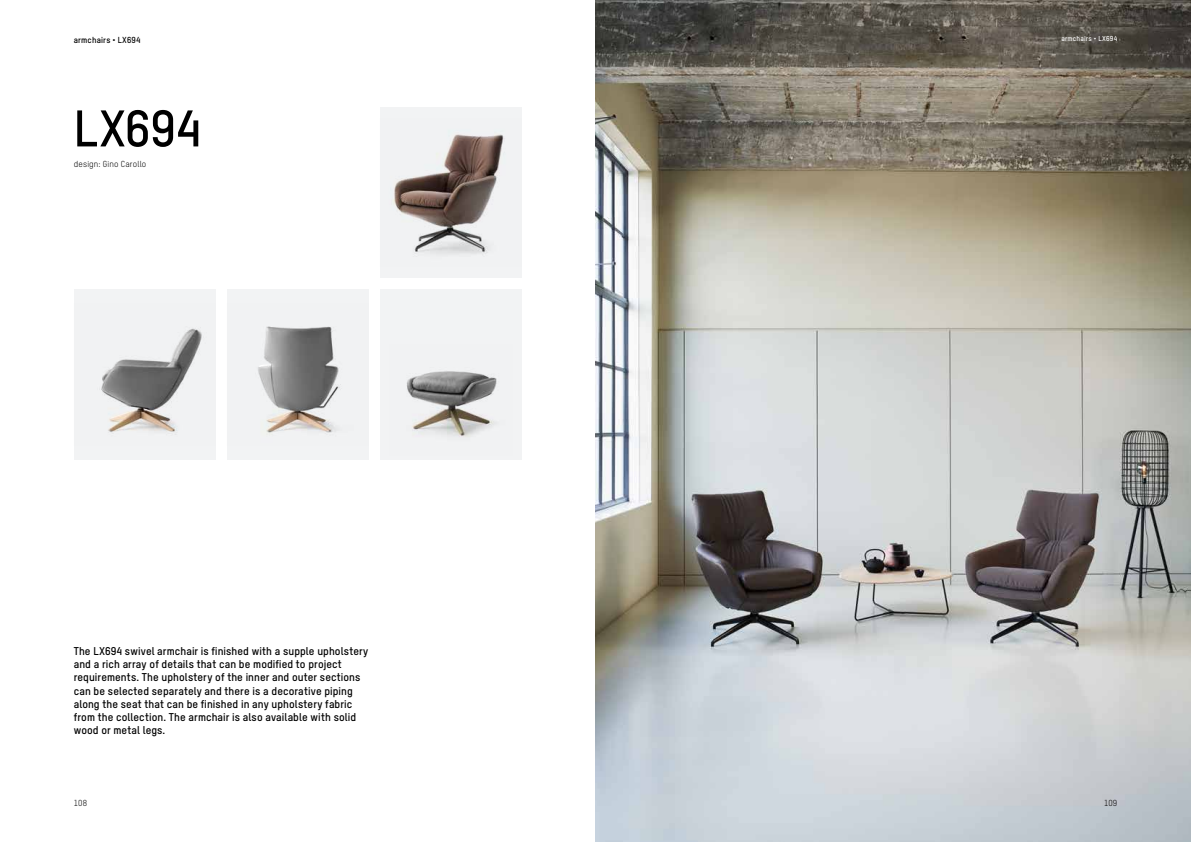
<style>
.page{position:relative;width:1191px;height:842px;background:#fff}
.page>*{position:absolute;margin:0;border:0;box-sizing:border-box;transform-origin:0 0}
.t1{font:50px "T Star Bold";letter-spacing:-.005em;color:#000}
.t2{font:11px/13.2px "T Star Bold";letter-spacing:.005em;color:#000}
.t3{font:8.5px "T Star Regular";letter-spacing:.02em;color:#000}
.t4{font:8.5px "T Star Bold";letter-spacing:.02em;color:#000}
.t5{font:7px "T Star Bold";letter-spacing:.025em;color:#fff}
</style>
<div class="page">
<div style="left:380px;top:289px;width:142px;height:170px;background:#f2f3f4"></div>
<img style="left:436px;top:371px;width:61px;height:66px">
<div style="left:74px;top:289px;width:141px;height:170px;background:#f2f3f4"></div>
<img style="left:101px;top:328px;width:101px;height:107px">
<div style="left:227px;top:289px;width:142px;height:170px;background:#f2f3f4"></div>
<img style="left:407px;top:372px;width:89px;height:63px">
<img style="left:102px;top:329px;width:88px;height:101px">
<img style="left:258px;top:326px;width:80px;height:105px">
<div style="left:380px;top:108px;width:142px;height:170px;background:#f2f3f4"></div>
<img style="left:393px;top:134px;width:112px;height:121px">
<img style="left:395px;top:136px;width:90px;height:115px">
<img style="left:595px;top:0;width:596px;height:842px">
<p class="t4" style="left:74px;top:34px;width:68px">armchairs • LX694</p>
<h1 class="t1" style="left:74px;top:98px;width:129px">LX694</h1>
<p class="t3" style="left:74px;top:159px;width:74px">design: Gino Carollo</p>
<p class="t2" style="left:74px;top:644px;width:296px">The LX694 swivel armchair is finished with a supple upholstery and a rich array of details that can be modified to project requirements. The upholstery of the inner and outer sections can be selected separately and there is a decorative piping along the seat that can be finished in any upholstery fabric from the collection. The armchair is also available with solid wood or metal legs.</p>
<p class="t5" style="left:1061px;top:35px;width:57px">armchairs • LX694</p>
<p class="t3" style="left:74px;top:798px;width:15px">108</p>
<p class="t3" style="left:1104px;top:798px;width:15px">109</p>
</div>
